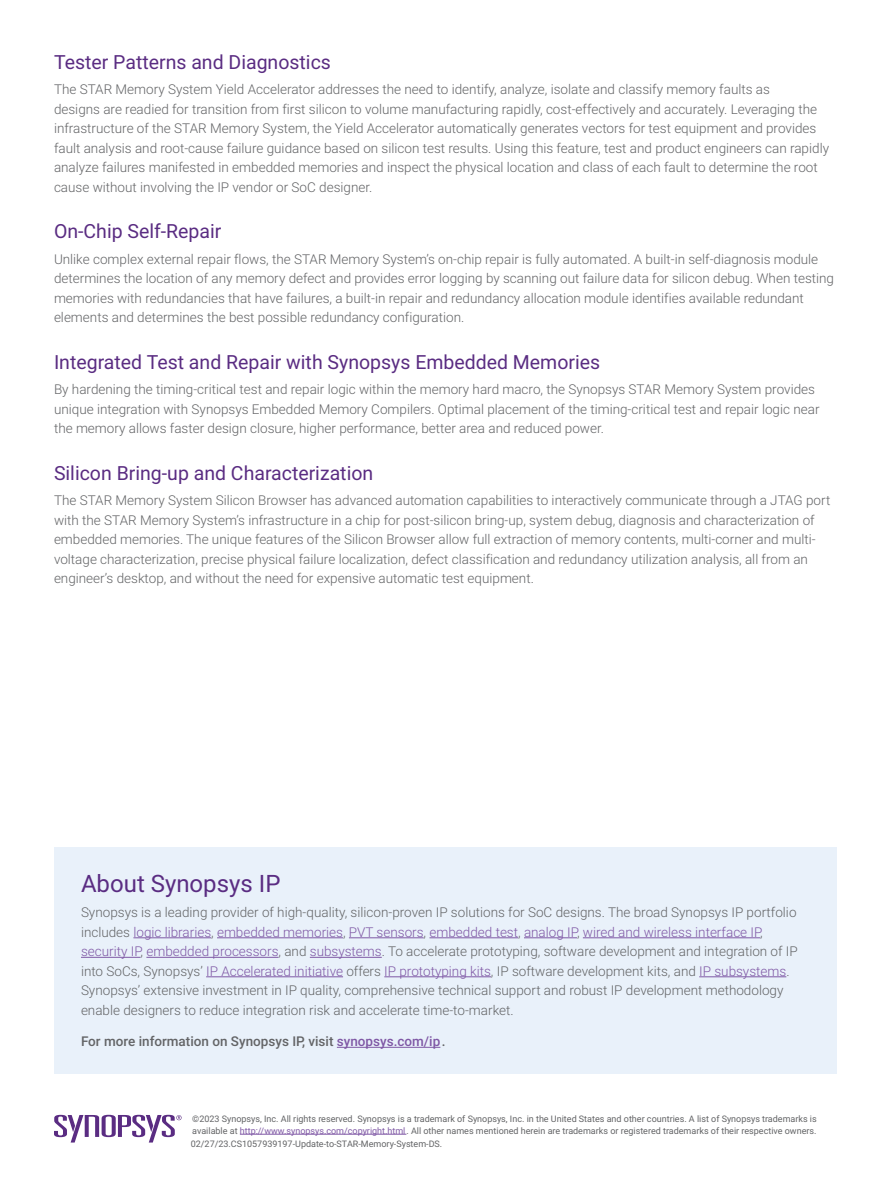
<style>
.page{position:relative;width:891px;height:1188px;background:#fff}
.page>*{position:absolute;margin:0;border:0;box-sizing:border-box;transform-origin:0 0}
.HEADING_0__OVERVIEW{font:24px "Roboto";color:#5a2c82}
.HEADING_1{font:19.5px "Roboto";color:#5a2c82}
.BODY_COPY{font:300 13.5px/19.5px "Roboto";color:#636466}
.BODY_COPY-2{font:500 13.5px "Roboto";color:#636466}
.t1{font:9px/12px "Roboto";color:#636466}
.s1{color:#7f58a5}
</style>
<div class="page">
<svg style="left:54px;top:1115px;width:128px;height:28px"></svg>
<hr style="left:240px;top:1134px;width:166px;height:1px;background:#7f58a5">
<div style="left:54px;top:847px;width:783px;height:226px;background:#e9f1fa"></div>
<hr style="left:133px;top:937px;width:78px;height:1px;background:#7f58a5">
<hr style="left:217px;top:937px;width:126px;height:1px;background:#7f58a5">
<hr style="left:349px;top:937px;width:75px;height:1px;background:#7f58a5">
<hr style="left:430px;top:937px;width:88px;height:1px;background:#7f58a5">
<hr style="left:524px;top:937px;width:53px;height:1px;background:#7f58a5">
<hr style="left:583px;top:937px;width:177px;height:1px;background:#7f58a5">
<hr style="left:81px;top:957px;width:60px;height:1px;background:#7f58a5">
<hr style="left:146px;top:957px;width:133px;height:1px;background:#7f58a5">
<hr style="left:310px;top:957px;width:72px;height:1px;background:#7f58a5">
<hr style="left:206px;top:976px;width:137px;height:1px;background:#7f58a5">
<hr style="left:384px;top:976px;width:107px;height:1px;background:#7f58a5">
<hr style="left:699px;top:976px;width:87px;height:1px;background:#7f58a5">
<hr style="left:337px;top:1047px;width:103px;height:1px;background:#7f58a5">
<p class="HEADING_1" style="left:54px;top:48px;width:278px">Tester Patterns and Diagnostics</p>
<p class="BODY_COPY" style="left:54px;top:79px;width:777px">The STAR Memory System Yield Accelerator addresses the need to identify, analyze, isolate and classify memory faults as<br>designs are readied for transition from first silicon to volume manufacturing rapidly, cost-effectively and accurately. Leveraging the infrastructure of the STAR Memory System, the Yield Accelerator automatically generates vectors for test equipment and provides fault analysis and root-cause failure guidance based on silicon test results. Using this feature, test and product engineers can rapidly analyze failures manifested in embedded memories and inspect the physical location and class of each fault to determine the root cause without involving the IP vendor or SoC designer.</p>
<p class="HEADING_1" style="left:54px;top:218px;width:169px">On-Chip Self-Repair</p>
<p class="BODY_COPY" style="left:54px;top:249px;width:782px">Unlike complex external repair flows, the STAR Memory System’s on-chip repair is fully automated. A built-in self-diagnosis module determines the location of any memory defect and provides error logging by scanning out failure data for silicon debug. When testing memories with redundancies that have failures, a built-in repair and redundancy allocation module identifies available redundant elements and determines the best possible redundancy configuration.</p>
<p class="HEADING_1" style="left:54px;top:348px;width:548px">Integrated Test and Repair with Synopsys Embedded Memories</p>
<p class="BODY_COPY" style="left:54px;top:379px;width:767px">By hardening the timing-critical test and repair logic within the memory hard macro, the Synopsys STAR Memory System provides unique integration with Synopsys Embedded Memory Compilers. Optimal placement of the timing-critical test and repair logic near the memory allows faster design closure, higher performance, better area and reduced power.</p>
<p class="HEADING_1" style="left:54px;top:459px;width:321px">Silicon Bring-up and Characterization</p>
<p class="BODY_COPY" style="left:54px;top:490px;width:778px">The STAR Memory System Silicon Browser has advanced automation capabilities to interactively communicate through a JTAG port with the STAR Memory System’s infrastructure in a chip for post-silicon bring-up, system debug, diagnosis and characterization of embedded memories. The unique features of the Silicon Browser allow full extraction of memory contents, multi-corner and multi&shy;voltage characterization, precise physical failure localization, defect classification and redundancy utilization analysis, all from an engineer’s desktop, and without the need for expensive automatic test equipment.</p>
<p class="HEADING_0__OVERVIEW" style="left:81px;top:866px;width:201px">About Synopsys IP</p>
<p class="BODY_COPY" style="left:81px;top:902px;width:718px">Synopsys is a leading provider of high-quality, silicon-proven IP solutions for SoC designs. The broad Synopsys IP portfolio includes <span class="s1">logic libraries</span>, <span class="s1">embedded memories</span>, <span class="s1">PVT sensors</span>, <span class="s1">embedded test</span>, <span class="s1">analog IP</span>, <span class="s1">wired and wireless interface IP</span>, <span class="s1">security IP</span>, <span class="s1">embedded processors</span>, and <span class="s1">subsystems</span>. To accelerate prototyping, software development and integration of IP into SoCs, Synopsys’ <span class="s1">IP Accelerated initiative</span> offers <span class="s1">IP prototyping kits</span>, IP software development kits, and <span class="s1">IP subsystems</span>.<br>Synopsys’ extensive investment in IP quality, comprehensive technical support and robust IP development methodology enable designers to reduce integration risk and accelerate time-to-market.</p>
<p class="BODY_COPY-2" style="left:81px;top:1032px;width:366px">For more information on Synopsys IP, visit <span class="s1">synopsys.com/ip</span> .</p>
<p class="t1" style="left:192px;top:1112px;width:626px">©2023 Synopsys, Inc. All rights reserved. Synopsys is a trademark of Synopsys, Inc. in the United States and other countries. A list of Synopsys trademarks is available at <span class="s1">http://www.synopsys.com/copyright.html</span>. All other names mentioned herein are trademarks or registered trademarks of their respective owners.</p>
<p class="t1" style="left:191px;top:1137px;width:253px">02/27/23.CS1057939197-Update-to-STAR-Memory-System-DS.</p>
</div>
